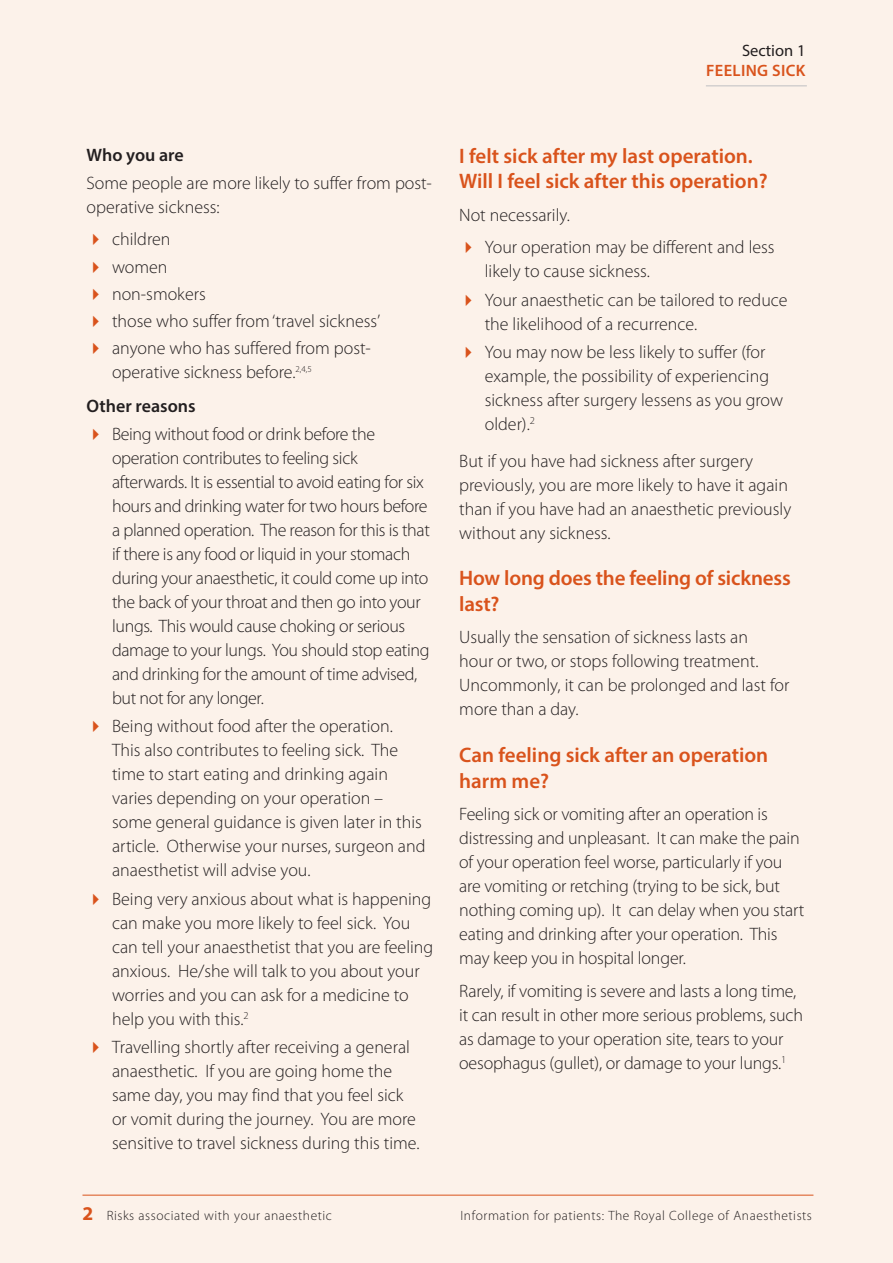
<style>
.page{position:relative;width:893px;height:1263px;background:#fcf2ea}
.page>*{position:absolute;margin:0;border:0;box-sizing:border-box;transform-origin:0 0}
.t1{font:600 21px/25.5px "Myriad Pro";color:#d9531c}
.t2{font:300 18px/24px "Myriad Pro";color:#231f20}
.t3{font:300 18px/24px "Myriad Pro";letter-spacing:-.02em;color:#231f20}
.t4{font:600 18px "Myriad Pro";letter-spacing:-.005em;color:#231f20}
.t5{font:600 16.5px "Myriad Pro";letter-spacing:.02em;color:#d9531c}
.t6{font:16.5px "Myriad Pro";color:#231f20}
.t7{font:300 13.5px "Myriad Pro";letter-spacing:.04em;color:#231f20}
.s1{font-weight:600}
.s2{font-weight:700;font-size:19.5px;color:#d9531c}
</style>
<div class="page">
<hr style="left:706px;top:85px;width:101px;height:1px;background:#bebfc2">
<hr style="left:82px;top:1195px;width:731px;height:1px;background:#d9531c">
<p class="t6" style="left:742px;top:41px;width:65px">Section 1</p>
<p class="t5" style="left:706px;top:60px;width:101px">Feeling sick</p>
<p class="t4" style="left:87px;top:143px;width:99px">Who you are</p>
<p class="t2" style="left:87px;top:171px;width:347px">Some people are more likely to suffer from post&shy;operative sickness:</p>
<p class="t2" style="left:112px;top:226px;width:270px;line-height:27.2px">children<br>women<br>non-smokers<br>those who suffer from ‘travel sickness’ anyone who has suffered from post-</p>
<p class="t2" style="left:87px;top:355px;width:227px;line-height:33.8px;text-indent:26px">operative sickness before.<sup>2,4,5<br></sup><span class="s1">Other reasons</span></p>
<p class="t3" style="left:112px;top:422px;width:319px">Being without food or drink before the operation contributes to feeling sick afterwards. It is essential to avoid eating for six hours and drinking water for two hours before a planned operation. The reason for this is that if there is any food or liquid in your stomach during your anaesthetic, it could come up into the back of your throat and then go into your lungs. This would cause choking or serious damage to your lungs. You should stop eating and drinking for the amount of time advised, but not for any longer.</p>
<p class="t2" style="left:112px;top:714px;width:315px">Being without food after the operation.<br>This also contributes to feeling sick. The time to start eating and drinking again varies depending on your operation – some general guidance is given later in this article. Otherwise your nurses, surgeon and anaesthetist will advise you.</p>
<p class="t2" style="left:112px;top:886px;width:323px">Being very anxious about what is happening can make you more likely to feel sick. You can tell your anaesthetist that you are feeling anxious. He/she will talk to you about your worries and you can ask for a medicine to help you with this.<sup>2</sup></p>
<p class="t2" style="left:112px;top:1035px;width:309px">Travelling shortly after receiving a general anaesthetic. If you are going home the same day, you may find that you feel sick or vomit during the journey. You are more sensitive to travel sickness during this time.</p>
<p class="t1" style="left:459px;top:143px;width:310px">I felt sick after my last operation.<br>Will I feel sick after this operation?</p>
<p class="t2" style="left:485px;top:198px;width:291px;line-height:32.5px;text-indent:-26px">Not necessarily.<br>Your operation may be different and less</p>
<p class="t2" style="left:485px;top:257px;width:304px;line-height:28.2px">likely to cause sickness.<br>Your anaesthetic can be tailored to reduce</p>
<p class="t2" style="left:485px;top:309px;width:282px;line-height:28.2px">the likelihood of a recurrence.<br>You may now be less likely to suffer (for</p>
<p class="t2" style="left:485px;top:364px;width:300px">example, the possibility of experiencing sickness after surgery lessens as you grow older).<sup>2</sup></p>
<p class="t2" style="left:459px;top:448px;width:333px">But if you have had sickness after surgery previously, you are more likely to have it again than if you have had an anaesthetic previously without any sickness.</p>
<p class="t1" style="left:459px;top:565px;width:333px">How long does the feeling of sickness last?</p>
<p class="t2" style="left:459px;top:625px;width:332px">Usually the sensation of sickness lasts an<br>hour or two, or stops following treatment.<br>Uncommonly, it can be prolonged and last for more than a day.</p>
<p class="t1" style="left:459px;top:742px;width:311px">Can feeling sick after an operation harm me?</p>
<p class="t2" style="left:459px;top:802px;width:347px">Feeling sick or vomiting after an operation is distressing and unpleasant. It can make the pain of your operation feel worse, particularly if you are vomiting or retching (trying to be sick, but nothing coming up). It can delay when you start eating and drinking after your operation. This may keep you in hospital longer.</p>
<p class="t2" style="left:459px;top:978px;width:345px">Rarely, if vomiting is severe and lasts a long time, it can result in other more serious problems, such as damage to your operation site, tears to your oesophagus (gullet), or damage to your lungs.<sup>1</sup></p>
<p class="t7" style="left:82px;top:1207px;width:251px"><span class="s2">2</span> Risks associated with your anaesthetic</p>
<p class="t7" style="left:461px;top:1207px;width:353px">Information for patients: The Royal College of Anaesthetists</p>
</div>
